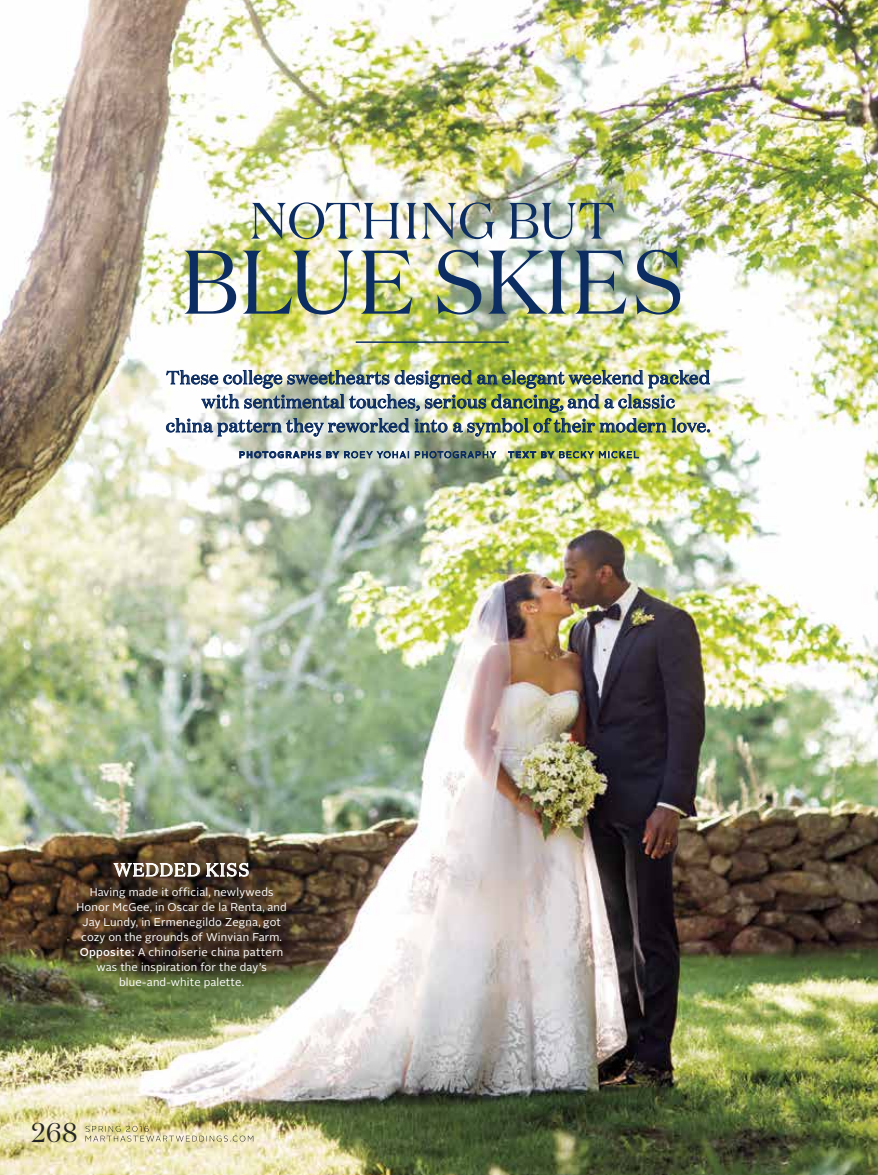
<style>
.page{position:relative;width:878px;height:1175px;background:#fff}
.page>*{position:absolute;margin:0;border:0;box-sizing:border-box;transform-origin:0 0}
.t1{font:90px "Domaine Display";color:#0c2d62}
.t2{font:51px "Domaine Display";letter-spacing:.015em;color:#0c2d62}
.t3{font:27px "Domaine Display";color:#252525}
.t4{font:18px/24px "Domaine Display";letter-spacing:.03em;color:#0c2d62;text-align:center}
.t5{font:18px "Domaine Text";letter-spacing:.045em;color:#fff}
.t6{font:11.25px/15px "Alright Sans";letter-spacing:.015em;color:#fff;text-align:center}
.s1{font-weight:500}
</style>
<div class="page">
<img style="left:0;top:0;width:878px;height:1174px">
<svg style="left:86px;top:1125px;width:167px;height:16px;background:#d7ce9e"></svg>
<svg style="left:239px;top:451px;width:170px;height:7px"></svg>
<svg style="left:415px;top:451px;width:81px;height:7px"></svg>
<svg style="left:508px;top:451px;width:85px;height:7px"></svg>
<svg style="left:599px;top:451px;width:39px;height:7px"></svg>
<img style="left:166px;top:370px;width:223px;height:18px">
<img style="left:395px;top:370px;width:314px;height:18px">
<svg style="left:201px;top:394px;width:218px;height:16px"></svg>
<img style="left:425px;top:394px;width:249px;height:18px">
<svg style="left:166px;top:418px;width:243px;height:18px"></svg>
<svg style="left:415px;top:419px;width:32px;height:13px"></svg>
<img style="left:453px;top:418px;width:213px;height:18px">
<svg style="left:672px;top:418px;width:37px;height:15px"></svg>
<hr style="left:356px;top:341px;width:152px;height:2px;background:#0c2d62">
<svg style="left:114px;top:863px;width:86px;height:13px"></svg>
<svg style="left:206px;top:863px;width:42px;height:13px"></svg>
<h2 class="t2" style="left:249px;top:189px;width:348px">nothing but</h2>
<h1 class="t1" style="left:180px;top:226px;width:505px">blue skies</h1>
<h3 class="t4" style="left:166px;top:365px;width:546px">These college sweethearts designed an elegant weekend packed with sentimental touches, serious dancing, and a classic<br>china pattern they reworked into a symbol of their modern love.</h3>
<h3 class="t5" style="left:114px;top:858px;width:137px">WEDDED KISS</h3>
<p class="t6" style="left:77px;top:884px;width:211px">Having made it official, newlyweds Honor McGee, in Oscar de la Renta, and Jay Lundy, in Ermenegildo Zegna, got cozy on the grounds of Winvian Farm.<br><span class="s1">OPPOSITE:</span> A chinoiserie china pattern was the inspiration for the day’s blue-and-white palette.</p>
<h3 class="t3" style="left:31px;top:1115px;width:47px">268</h3>
</div>
